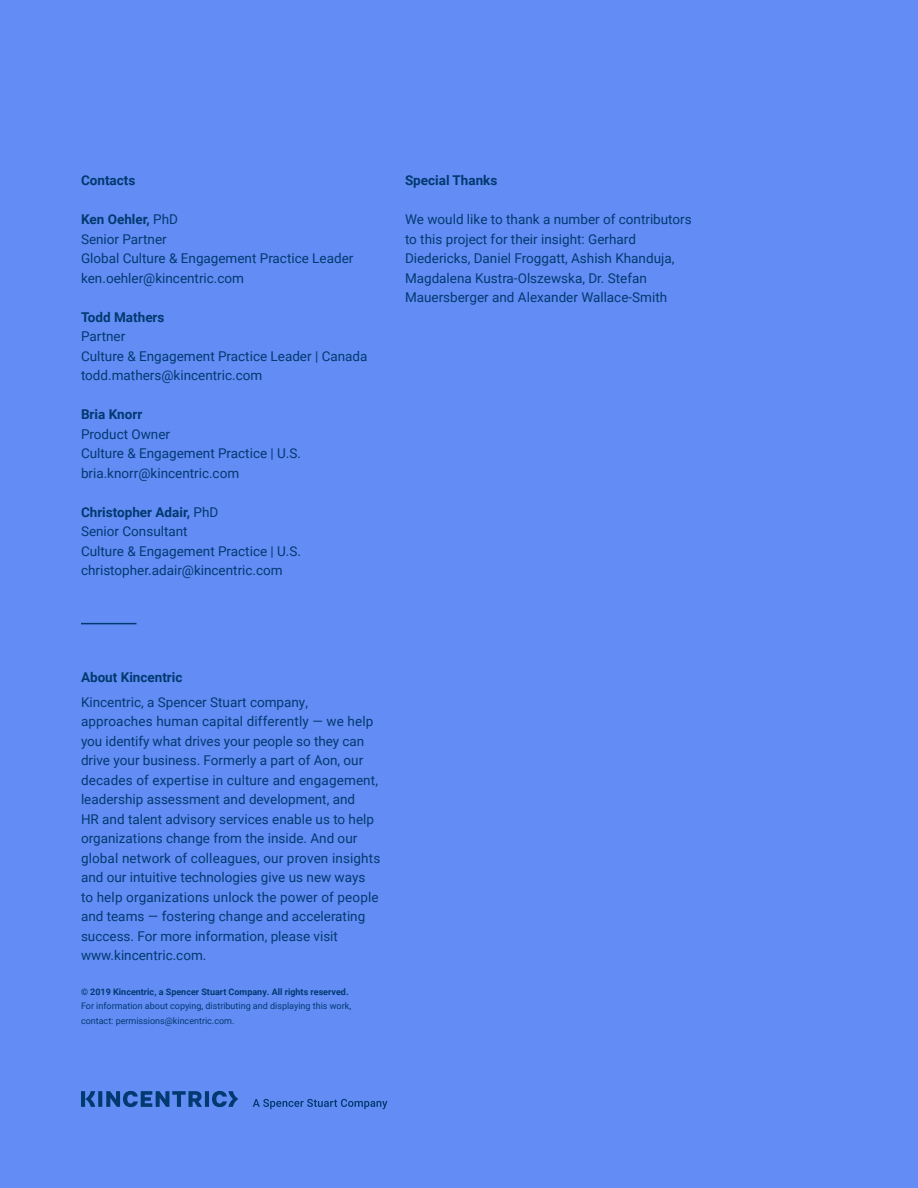
<style>
.page{position:relative;width:918px;height:1188px;background:#648cf5}
.page>*{position:absolute;margin:0;border:0;box-sizing:border-box;transform-origin:0 0}
.t1{font:13.5px/19.5px "Roboto";color:#003a70}
.t2{font:700 13.5px "Roboto";color:#003a70}
.t3{font:9px/14.7px "Roboto";color:#003a70}
.t4{font:700 9px "Roboto";color:#003a70}
.s1{font-weight:700}
</style>
<div class="page">
<svg style="left:81px;top:1091px;width:306px;height:18px"></svg>
<hr style="left:81px;top:623px;width:55px;height:1px;background:#003a70">
<p class="t2" style="left:81px;top:171px;width:56px">Contacts</p>
<p class="t1" style="left:81px;top:209px;width:274px"><span class="s1">Ken Oehler,</span> PhD<br>Senior Partner<br>Global Culture &amp; Engagement Practice Leader ken.oehler@kincentric.com</p>
<p class="t2" style="left:81px;top:307px;width:85px">Todd Mathers</p>
<p class="t1" style="left:81px;top:326px;width:288px">Partner<br>Culture &amp; Engagement Practice Leader | Canada todd.mathers@kincentric.com</p>
<p class="t2" style="left:81px;top:405px;width:63px">Bria Knorr</p>
<p class="t1" style="left:81px;top:424px;width:222px">Product Owner<br>Culture &amp; Engagement Practice | U.S. bria.knorr@kincentric.com</p>
<p class="t1" style="left:81px;top:502px;width:222px"><span class="s1">Christopher Adair,</span> PhD<br>Senior Consultant<br>Culture &amp; Engagement Practice | U.S. christopher.adair@kincentric.com</p>
<p class="t2" style="left:405px;top:171px;width:94px">Special Thanks</p>
<p class="t1" style="left:405px;top:209px;width:288px">We would like to thank a number of contributors to this project for their insight: Gerhard Diedericks, Daniel Froggatt, Ashish Khanduja, Magdalena Kustra-Olszewska, Dr. Stefan Mauersberger and Alexander Wallace-Smith</p>
<p class="t2" style="left:81px;top:668px;width:103px">About Kincentric</p>
<p class="t1" style="left:81px;top:692px;width:301px">Kincentric, a Spencer Stuart company, approaches human capital differently — we help you identify what drives your people so they can drive your business. Formerly a part of Aon, our decades of expertise in culture and engagement, leadership assessment and development, and<br>HR and talent advisory services enable us to help organizations change from the inside. And our global network of colleagues, our proven insights and our intuitive technologies give us new ways to help organizations unlock the power of people and teams — fostering change and accelerating success. For more information, please visit www.kincentric.com.</p>
<p class="t4" style="left:81px;top:985px;width:269px">© 2019 Kincentric, a Spencer Stuart Company. All rights reserved.</p>
<p class="t3" style="left:81px;top:998px;width:272px">For information about copying, distributing and displaying this work, contact: permissions@kincentric.com.</p>
</div>
